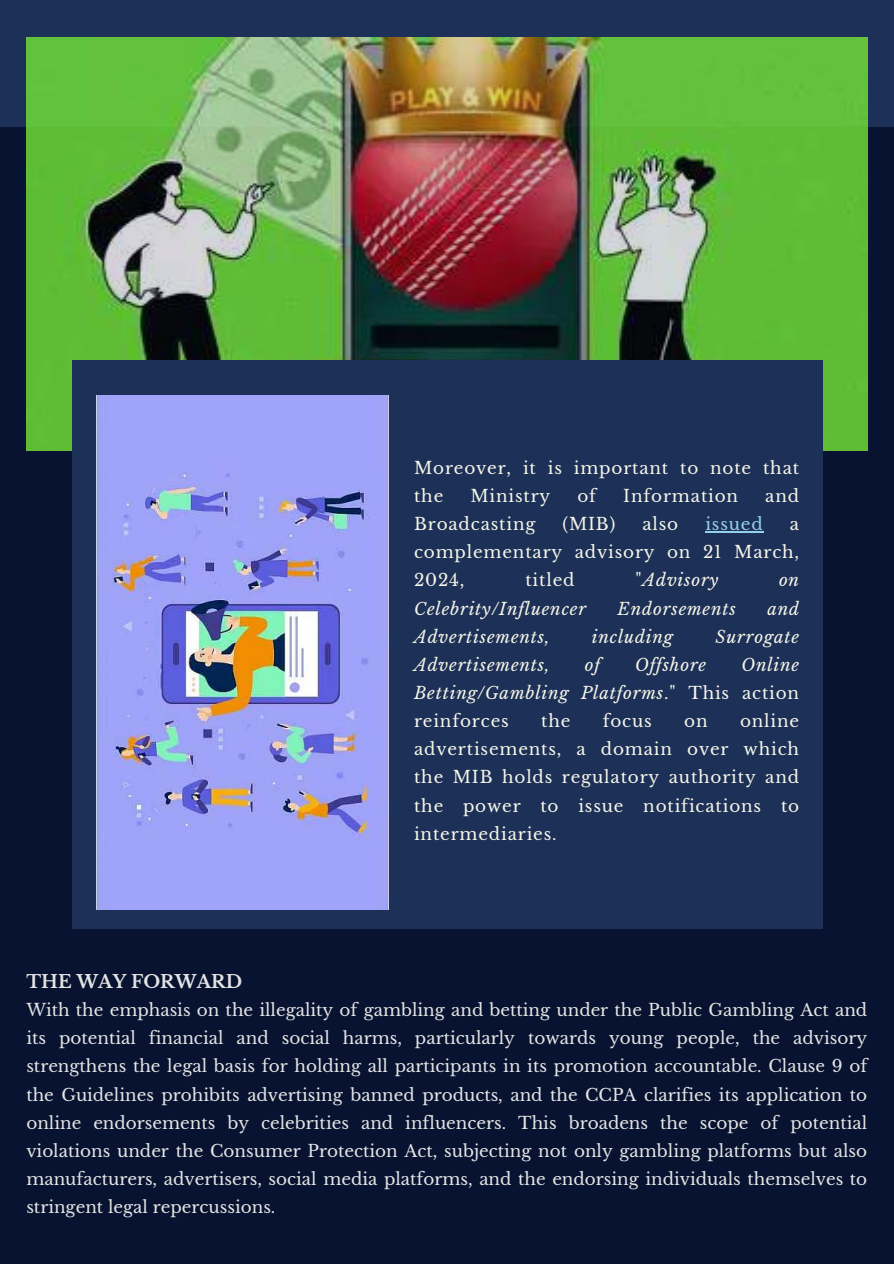
<style>
.page{position:relative;width:894px;height:1264px;background:#fff}
.page>*{position:absolute;margin:0;border:0;box-sizing:border-box;transform-origin:0 0}
.t1{font:700 17.85px "Libre Baskerville";color:#e4e4e4}
.t2{font:16.8px/28.2px "Libre Baskerville";color:#e4e4e4;text-align:justify}
.t3{font:16.8px/28.2px "Libre Baskerville";letter-spacing:.05em;color:#f6f6e9;text-align:justify}
.t4{font:italic 16.8px/28.2px "Libre Baskerville";letter-spacing:.05em;color:#f6f6e9;text-align:justify}
.t5{font:16.8px "Libre Baskerville";letter-spacing:.05em;color:#93d2e8}
.s1{font-style:normal}
</style>
<div class="page">
<div style="left:0;top:0;width:893px;height:1263px;background:#071330"></div>
<div style="left:0;top:0;width:893px;height:127px;background:#1d3057"></div>
<img style="left:26px;top:38px;width:841px;height:413px">
<div style="left:72px;top:360px;width:751px;height:568px;background:#1d3057"></div>
<img style="left:96px;top:396px;width:292px;height:513px">
<hr style="left:705px;top:531px;width:58px;height:1px;background:#93d2e8">
<p class="t3" style="left:414px;top:454px;width:386px">Moreover, it is important to note that the</p>
<p class="t3" style="left:470px;top:482px;width:81px">Ministry</p>
<p class="t3" style="left:577px;top:482px;width:20px">of</p>
<p class="t3" style="left:623px;top:482px;width:116px">Information</p>
<p class="t3" style="left:765px;top:482px;width:35px">and</p>
<p class="t3" style="left:414px;top:510px;width:123px">Broadcasting</p>
<p class="t3" style="left:562px;top:510px;width:54px">(MIB)</p>
<p class="t3" style="left:642px;top:510px;width:37px">also</p>
<p class="t5" style="left:705px;top:514px;width:59px">issued</p>
<p class="t3" style="left:414px;top:510px;width:386px;text-indent:375px">a complementary advisory on 21 March, 2024,</p>
<p class="t3" style="left:525px;top:566px;width:51px">titled</p>
<p class="t4" style="left:635px;top:566px;width:84px"><span class="s1">"</span>Advisory</p>
<p class="t4" style="left:778px;top:566px;width:22px">on</p>
<p class="t4" style="left:414px;top:594px;width:173px">Celebrity/Influencer</p>
<p class="t4" style="left:617px;top:594px;width:120px">Endorsements</p>
<p class="t4" style="left:767px;top:594px;width:33px">and</p>
<p class="t4" style="left:414px;top:622px;width:137px">Advertisements,</p>
<p class="t4" style="left:591px;top:622px;width:83px">including</p>
<p class="t4" style="left:715px;top:622px;width:85px">Surrogate</p>
<p class="t4" style="left:414px;top:651px;width:137px">Advertisements,</p>
<p class="t4" style="left:584px;top:651px;width:17px">of</p>
<p class="t4" style="left:635px;top:651px;width:73px">Offshore</p>
<p class="t4" style="left:414px;top:651px;width:386px;text-indent:327px">Online Betting/Gambling Platforms<span class="s1">." This action reinforces</span></p>
<p class="t3" style="left:414px;top:707px;width:386px;text-indent:326px">online advertisements, a domain over which the MIB holds regulatory authority and the power to issue notifications to intermediaries.</p>
<p class="t3" style="left:541px;top:707px;width:31px">the</p>
<p class="t3" style="left:602px;top:707px;width:51px">focus</p>
<p class="t3" style="left:684px;top:707px;width:25px">on</p>
<p class="t1" style="left:26px;top:970px;width:217px">THE WAY FORWARD</p>
<p class="t2" style="left:26px;top:996px;width:842px">With the emphasis on the illegality of gambling and betting under the Public Gambling Act and its potential financial and social harms, particularly towards young people, the advisory strengthens the legal basis for holding all participants in its promotion accountable. Clause 9 of the Guidelines prohibits advertising banned products, and the CCPA clarifies its application to online endorsements by celebrities and influencers. This broadens the scope of potential violations under the Consumer Protection Act, subjecting not only gambling platforms but also manufacturers, advertisers, social media platforms, and the endorsing individuals themselves to stringent legal repercussions.</p>
</div>
